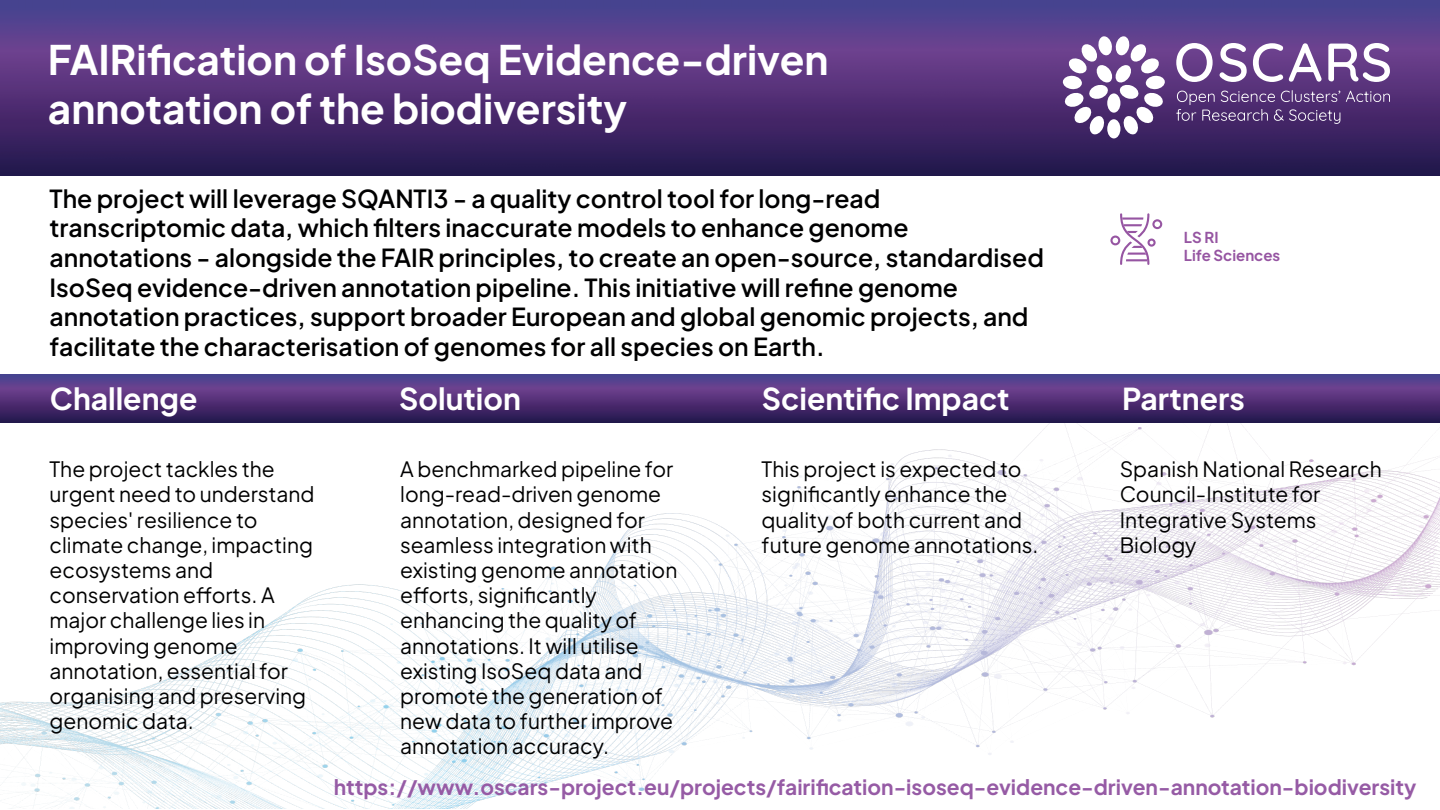
<style>
.page{position:relative;width:1440px;height:810px;background:#fff}
.page>*{position:absolute;margin:0;border:0;box-sizing:border-box;transform-origin:0 0}
.t1{font:700 40.5px/48.6px "Plus Jakarta Sans";color:#fff}
.t2{font:700 30px "Plus Jakarta Sans";color:#fff}
.t3{font:600 24.75px/29.7px "Plus Jakarta Sans";color:#000001}
.t4{font:21px/25.2px "Plus Jakarta Sans";color:#000001}
.t5{font:700 21px "Plus Jakarta Sans";color:#965ba5}
.t6{font:700 15px/18px "Plus Jakarta Sans";color:#9655a2}
</style>
<div class="page">
<img style="left:0;top:0;width:1440px;height:175px">
<img style="left:0;top:374px;width:1440px;height:435px">
<div style="left:1107px;top:119px;width:13px;height:19px;background:#fff;border-radius:50%"></div>
<svg style="left:1063px;top:36px;width:102px;height:99px"></svg>
<svg style="left:1346px;top:91px;width:44px;height:11px"></svg>
<svg style="left:1176px;top:90px;width:164px;height:34px;background:#644682"></svg>
<svg style="left:1176px;top:43px;width:37px;height:39px"></svg>
<svg style="left:1220px;top:43px;width:27px;height:39px"></svg>
<svg style="left:1253px;top:43px;width:30px;height:39px"></svg>
<svg style="left:1289px;top:43px;width:33px;height:39px"></svg>
<svg style="left:1328px;top:43px;width:62px;height:39px"></svg>
<svg style="left:1110px;top:213px;width:52px;height:52px"></svg>
<h1 class="t1" style="left:48px;top:30px;width:782px">FAIRification of IsoSeq Evidence-driven annotation of the biodiversity</h1>
<p class="t3" style="left:50px;top:181px;width:996px">The project will leverage SQANTI3 - a quality control tool for long-read transcriptomic data, which filters inaccurate models to enhance genome annotations - alongside the FAIR principles, to create an open-source, standardised IsoSeq evidence-driven annotation pipeline. This initiative will refine genome annotation practices, support broader European and global genomic projects, and facilitate the characterisation of genomes for all species on Earth.</p>
<p class="t6" style="left:1184px;top:226px;width:98px">LS RI<br>Life Sciences</p>
<h2 class="t2" style="left:50px;top:372px;width:149px">Challenge</h2>
<h2 class="t2" style="left:399px;top:372px;width:123px">Solution</h2>
<h2 class="t2" style="left:762px;top:372px;width:249px">Scientific Impact</h2>
<h2 class="t2" style="left:1122px;top:372px;width:124px">Partners</h2>
<p class="t4" style="left:50px;top:455px;width:266px">The project tackles the urgent need to understand species' resilience to climate change, impacting ecosystems and conservation efforts. A major challenge lies in improving genome annotation, essential for organising and preserving genomic data.</p>
<p class="t4" style="left:400px;top:455px;width:279px">A benchmarked pipeline for long-read-driven genome annotation, designed for seamless integration with existing genome annotation efforts, significantly enhancing the quality of annotations. It will utilise existing IsoSeq data and promote the generation of new data to further improve annotation accuracy.</p>
<p class="t4" style="left:762px;top:455px;width:279px">This project is expected to significantly enhance the quality of both current and future genome annotations.</p>
<p class="t4" style="left:1120px;top:455px;width:263px">Spanish National Research<br>Council-Institute for<br>Integrative Systems<br>Biology</p>
<p class="t5" style="left:334px;top:768px;width:1084px">https://www.oscars-project.eu/projects/fairification-isoseq-evidence-driven-annotation-biodiversity</p>
</div>
